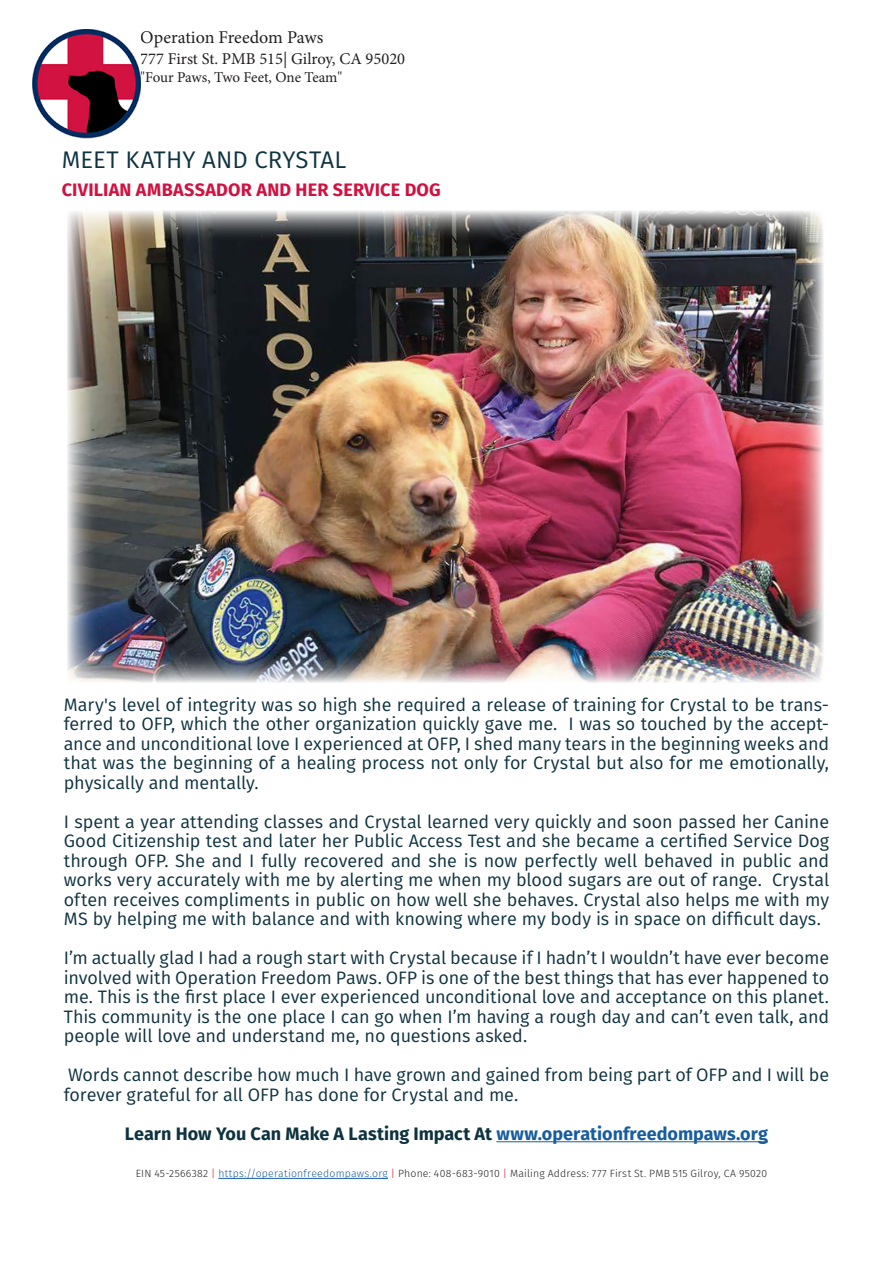
<style>
.page{position:relative;width:893px;height:1263px;background:#fff}
.page>*{position:absolute;margin:0;border:0;box-sizing:border-box;transform-origin:0 0}
.Text_1{font:24px "Fira Sans";letter-spacing:.005em;color:#0e323f}
.t1{font:18px/19.5px "Fira Sans";letter-spacing:-.005em;color:#0e323f;text-align:justify}
.t2{font:700 18px "Fira Sans";color:#0e323f}
.Text_1-2{font:700 18px "Fira Sans";letter-spacing:.01em;color:#d11241}
.t3{font:18px "Minion Pro";color:#231f20}
.t4{font:16.5px "Minion Pro";color:#231f20}
.t5{font:15px "Minion Pro";letter-spacing:-.01em;color:#231f20}
.t6{font:300 10.5px "Fira Sans";letter-spacing:.02em;color:#231f20}
.s1{color:#175d9e}
.s2{color:#d11241}
</style>
<div class="page">
<hr style="left:218px;top:1178px;width:170px;height:1px;background:#175d9e">
<hr style="left:496px;top:1141px;width:272px;height:1px;background:#175d9e">
<img style="left:67px;top:211px;width:756px;height:471px">
<img style="left:32px;top:30px;width:108px;height:108px">
<p class="t3" style="left:140px;top:25px;width:185px">Operation Freedom Paws</p>
<p class="t4" style="left:140px;top:48px;width:266px">777 First St. PMB 515| Gilroy, CA 95020</p>
<p class="t5" style="left:140px;top:68px;width:204px">"Four Paws, Two Feet, One Team"</p>
<p class="Text_1" style="left:62px;top:143px;width:286px">MEET KATHY AND CRYSTAL</p>
<p class="Text_1-2" style="left:62px;top:177px;width:381px">CIVILIAN AMBASSADOR AND HER SERVICE DOG</p>
<p class="t1" style="left:64px;top:695px;width:767px">Mary's level of integrity was so high she required a release of training for Crystal to be trans&shy;ferred to OFP, which the other organization quickly gave me. I was so touched by the accept&shy;ance and unconditional love I experienced at OFP, I shed many tears in the beginning weeks and that was the beginning of a healing process not only for Crystal but also for me emotionally, physically and mentally.</p>
<p class="t1" style="left:64px;top:812px;width:767px">I spent a year attending classes and Crystal learned very quickly and soon passed her Canine Good Citizenship test and later her Public Access Test and she became a certified Service Dog through OFP. She and I fully recovered and she is now perfectly well behaved in public and works very accurately with me by alerting me when my blood sugars are out of range. Crystal often receives compliments in public on how well she behaves. Crystal also helps me with my MS by helping me with balance and with knowing where my body is in space on difficult days.</p>
<p class="t1" style="left:64px;top:948px;width:767px">I’m actually glad I had a rough start with Crystal because if I hadn’t I wouldn’t have ever become involved with Operation Freedom Paws. OFP is one of the best things that has ever happened to me. This is the first place I ever experienced unconditional love and acceptance on this planet.<br>This community is the one place I can go when I’m having a rough day and can’t even talk, and people will love and understand me, no questions asked.</p>
<p class="t1" style="left:64px;top:1065px;width:767px">Words cannot describe how much I have grown and gained from being part of OFP and I will be forever grateful for all OFP has done for Crystal and me.</p>
<p class="t2" style="left:125px;top:1121px;width:645px">Learn How You Can Make A Lasting Impact At <span class="s1">www.operationfreedompaws.org</span></p>
<p class="t6" style="left:136px;top:1166px;width:633px">EIN 45-2566382 <span class="s2">|</span> <span class="s1">https://operationfreedompaws.org</span> <span class="s2">|</span> Phone: 408-683-9010 <span class="s2">|</span> Mailing Address: 777 First St. PMB 515 Gilroy, CA 95020</p>
</div>
